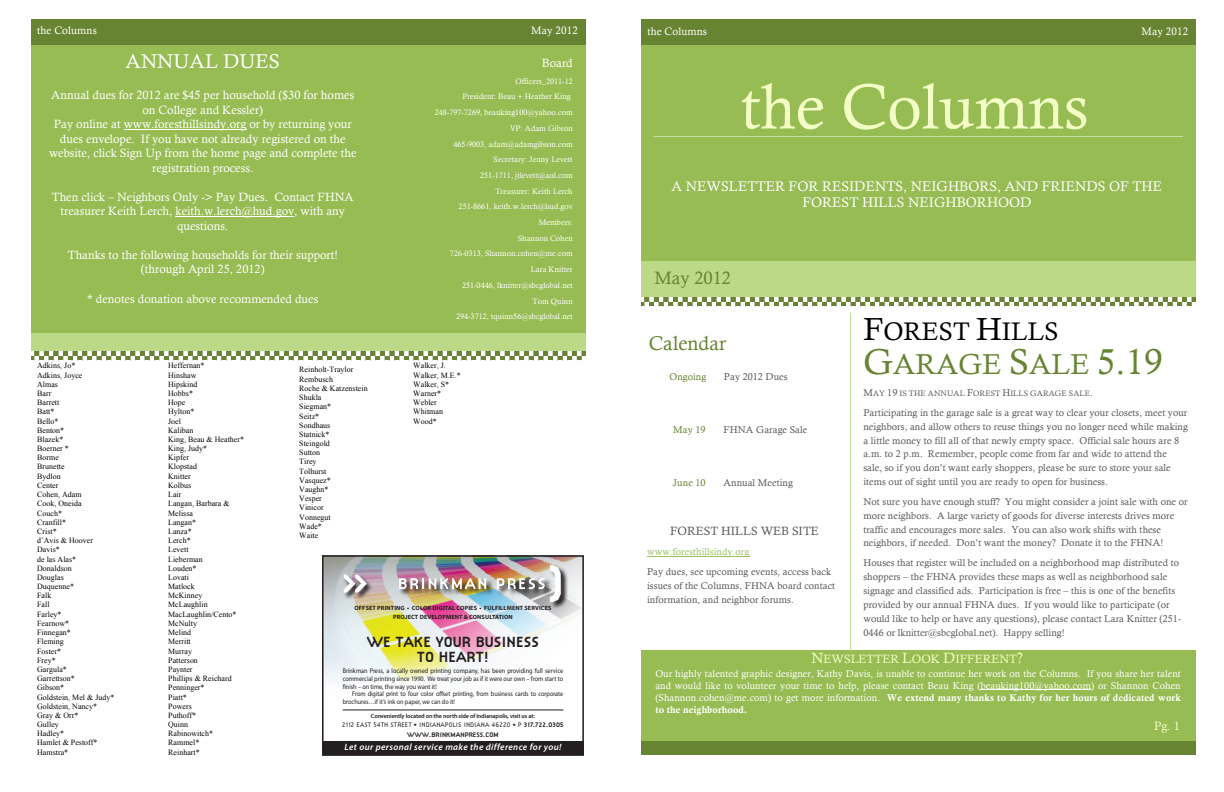
<style>
.page{position:relative;width:1224px;height:792px;background:#fff}
.page>*{position:absolute;margin:0;border:0;box-sizing:border-box;transform-origin:0 0}
.t1{font:63.8px "Calisto";color:#f4ffc6}
.t2{font:28.8px "Calisto";letter-spacing:.005em;color:#668431}
.t3{font:25.4px "Calisto";color:#000}
.t4{font:19.9px "Calisto";letter-spacing:.005em;color:#fff}
.t5{font:19.9px "Calisto";color:#668431}
.t6{font:18px "Calisto";color:#668431}
.t7{font:700 15.3px/15.3px "Citizen";color:#231f20;text-align:center}
.t8{font:13.9px/16.3px "Calisto";letter-spacing:.005em;color:#fff;text-align:center}
.t9{font:12px/14.5px "Calisto";color:#fff;text-align:center}
.t10{font:12px "Calisto";color:#f4ffc6}
.t11{font:12px "Calisto";color:#595959}
.t12{font:10.8px "Calisto";letter-spacing:.01em;color:#fff}
.t13{font:9.8px/13.8px "Calisto";letter-spacing:.01em;color:#595959}
.t14{font:9.8px/12.2px "Calisto";letter-spacing:.01em;color:#fff;text-align:justify}
.t15{font:9.8px "Calisto";letter-spacing:.01em;color:#668431}
.t16{font:italic 600 9.2px "Myriad Pro";letter-spacing:.04em;color:#fff}
.t17{font:7.9px/9.2px "Times New Roman";letter-spacing:.005em;color:#000}
.t18{font:7.9px/15.7px "Calisto";letter-spacing:.005em;color:#fff;text-align:right}
.t19{font:7.9px "Calisto";letter-spacing:.005em;color:#595959}
.t20{font:6.9px "Myriad Pro";color:#231f20;scale:.9 1}
.t21{font:300 6.9px/10px "Citizen";letter-spacing:.005em;color:#231f20;text-align:center}
.t22{font:700 6.1px/8.4px "Myriad Pro";letter-spacing:.02em;color:#231f20;text-align:center}
.t23{font:600 6.1px "Myriad Pro";letter-spacing:-.02em;color:#231f20}
.s1{font-weight:700}
.s2{font-size:31.9px}
.s3{font-size:36px}
.s4{font-size:9.8px}
.s5{font-size:14.9px}
.s6{font-family:"Calis MT Bol"}
.s7{color:#9dc060}
</style>
<div class="page">
<div style="left:641px;top:20px;width:554px;height:25px;background:#668431"></div>
<div style="left:641px;top:45px;width:554px;height:216px;background:#96bc53"></div>
<div style="left:641px;top:261px;width:554px;height:36px;background:#bbd986"></div>
<img style="left:641px;top:297px;width:555px;height:9px">
<div style="left:641px;top:740px;width:555px;height:15px;background:#668431"></div>
<div style="left:641px;top:650px;width:555px;height:90px;background:#96bc53"></div>
<hr style="left:654px;top:136px;width:529px;height:1px;background:#c8dca5">
<hr style="left:850px;top:313px;width:1px;height:338px;background:#bbd986">
<hr style="left:981px;top:689px;width:110px;height:1px;background:#fff">
<hr style="left:647px;top:556px;width:102px;height:1px;background:#9dc060">
<div style="left:31px;top:20px;width:554px;height:25px;background:#668431"></div>
<div style="left:31px;top:45px;width:554px;height:288px;background:#96bc53"></div>
<div style="left:31px;top:333px;width:554px;height:18px;background:#bbd986"></div>
<img style="left:31px;top:351px;width:554px;height:9px">
<hr style="left:124px;top:129px;width:122px;height:1px;background:#fff">
<hr style="left:176px;top:216px;width:118px;height:1px;background:#fff">
<img style="left:322px;top:555px;width:262px;height:200px">
<p class="t12" style="left:37px;top:24px;width:61px">the Columns</p>
<p class="t12" style="left:531px;top:24px;width:48px">May 2012</p>
<p class="t4" style="left:126px;top:49px;width:156px">ANNUAL DUES</p>
<p class="t9" style="left:49px;top:87px;width:309px">Annual dues for 2012 are $45 per household ($30 for homes on College and Kessler)<br>Pay online at www.foresthillsindy.org or by returning your dues envelope. If you have not already registered on the website, click Sign Up from the home page and complete the registration process.</p>
<p class="t9" style="left:52px;top:189px;width:303px">Then click – Neighbors Only -&gt; Pay Dues. Contact FHNA treasurer Keith Lerch, keith.w.lerch@hud.gov, with any questions.</p>
<p class="t9" style="left:68px;top:248px;width:272px">Thanks to the following households for their support! (through April 25, 2012)</p>
<p class="t9" style="left:87px;top:291px;width:233px">* denotes donation above recommended dues</p>
<p class="t9" style="left:542px;top:55px;width:32px">Board</p>
<p class="t18" style="left:435px;top:73px;width:140px">Officers_2011-12<br>President: Beau + Heather King<br>248-797-7269, beauking100@yahoo.com<br>VP: Adam Gibson<br>465-9003, adam@adamgibson.com<br>Secretary: Jenny Levett<br>251-1711, jtlevett@aol.com<br>Treasurer: Keith Lerch<br>251-8661, keith.w.lerch@hud.gov<br>Members:<br>Shannon Cohen<br>726-0313, Shannon.cohen@me.com<br>Lara Knitter<br>251-0446, lknitter@sbcglobal.net<br>Tom Quinn<br>294-3712, tquinn56@sbcglobal.net</p>
<p class="t17" style="left:37px;top:361px;width:79px">Adkins, Jo*<br>Adkins, Joyce<br>Almas<br>Barr<br>Barrett<br>Batt*<br>Bello*<br>Benton*<br>Blazek*<br>Boerner *<br>Borme<br>Brunette<br>Bydlon<br>Center<br>Cohen, Adam<br>Cook, Oneida<br>Couch*<br>Cranfill*<br>Crist*<br>d’Avis &amp; Hoover<br>Davis*<br>de las Alas*<br>Donaldson<br>Douglas<br>Duquenne*<br>Falk<br>Fall<br>Farley*<br>Fearnow*<br>Finnegan*<br>Fleming<br>Foster*<br>Frey*<br>Gargula*<br>Garrettson*<br>Gibson*<br>Goldstein, Mel &amp; Judy*<br>Goldstein, Nancy*<br>Gray &amp; Orr*<br>Gulley<br>Hadley*<br>Hamlet &amp; Pestoff*<br>Hamstra*</p>
<p class="t17" style="left:168px;top:361px;width:77px">Heffernan*<br>Hinshaw<br>Hipskind<br>Hobbs*<br>Hope<br>Hylton*<br>Joel<br>Kaliban<br>King, Beau &amp; Heather*<br>King, Judy*<br>Kipfer<br>Klopstad<br>Knitter<br>Kolbus<br>Lair<br>Langan, Barbara &amp;<br>Melissa<br>Langan*<br>Lanza*<br>Lerch*<br>Levett<br>Lieberman<br>Louden*<br>Lovati<br>Matlock<br>McKinney<br>McLaughlin<br>MacLaughlin/Cento*<br>McNulty<br>Melind<br>Merritt<br>Murray<br>Patterson<br>Paynter<br>Phillips &amp; Reichard<br>Penninger*<br>Piatt*<br>Powers<br>Puthoff*<br>Quinn<br>Rabinowitch*<br>Rammel*<br>Reinhart*</p>
<p class="t17" style="left:299px;top:365px;width:70px">Reinholt-Traylor<br>Rembusch<br>Roche &amp; Katzenstein<br>Shukla<br>Siegman*<br>Seitz*<br>Sondhaus<br>Statnick*<br>Steingold<br>Sutton<br>Tirey<br>Tolhurst<br>Vasquez*<br>Vaughn*<br>Vesper<br>Vinicor<br>Vonnegut<br>Wade*<br>Waite</p>
<p class="t17" style="left:413px;top:361px;width:49px">Walker, J.<br>Walker, M.E.*<br>Walker, S*<br>Warner*<br>Webler<br>Whitman<br>Wood*</p>
<p class="t22" style="left:354px;top:604px;width:198px">OFFSET PRINTING • COLOR DIGITAL COPIES • FULFILLMENT SERVICES<br>PROJECT DEVELOPMENT &amp; CONSULTATION</p>
<p class="t7" style="left:367px;top:634px;width:174px">WE TAKE YOUR BUSINESS<br>TO HEART!</p>
<p class="t20" style="left:343px;top:667px;width:247px">Brinkman Press, a locally owned printing company, has been providing full service</p>
<p class="t20" style="left:343px;top:674px;width:247px">commercial printing since 1990. We treat your job as if it were our own – from start to</p>
<p class="t20" style="left:343px;top:682px;width:106px">finish – on time, the way you want it!</p>
<p class="t20" style="left:352px;top:690px;width:236px">From digital print to four color offset printing, from business cards to corporate</p>
<p class="t20" style="left:343px;top:697px;width:126px">brochures…if it’s ink on paper, we can do it!</p>
<p class="t23" style="left:371px;top:712px;width:165px">Conveniently located on the north side of Indianapolis, visit us at:</p>
<p class="t21" style="left:342px;top:720px;width:223px">2112 EAST 54TH STREET • INDIANAPOLIS INDIANA 46220 • P <span class="s1">317.722.0305<br>WWW.BRINKMANPRESS.COM</span></p>
<p class="t16" style="left:345px;top:741px;width:218px">Let our personal service make the difference for you!</p>
<p class="t12" style="left:647px;top:25px;width:61px">the Columns</p>
<p class="t12" style="left:1141px;top:26px;width:48px">May 2012</p>
<p class="t1" style="left:741px;top:70px;width:349px">the Columns</p>
<p class="t8" style="left:671px;top:178px;width:492px">A NEWSLETTER FOR RESIDENTS, NEIGHBORS, AND FRIENDS OF THE<br>FOREST HILLS NEIGHBORHOOD</p>
<p class="t6" style="left:654px;top:268px;width:78px">May 2012</p>
<p class="t3" style="left:863px;top:316px;width:197px"><span class="s2">F</span>OREST <span class="s2">H</span>ILLS</p>
<p class="t2" style="left:863px;top:347px;width:300px"><span class="s3">G</span>ARAGE <span class="s3">S</span>ALE <span class="s3">5.19</span></p>
<p class="t19" style="left:863px;top:389px;width:231px"><span class="s4">M</span>AY <span class="s4">19</span> IS THE ANNUAL <span class="s4">F</span>OREST <span class="s4">H</span>ILLS GARAGE SALE<span class="s4">.</span></p>
<p class="t13" style="left:863px;top:406px;width:326px">Participating in the garage sale is a great way to clear your closets, meet your neighbors, and allow others to reuse things you no longer need while making a little money to fill all of that newly empty space. Official sale hours are 8 a.m. to 2 p.m. Remember, people come from far and wide to attend the sale, so if you don’t want early shoppers, please be sure to store your sale items out of sight until you are ready to open for business.</p>
<p class="t13" style="left:863px;top:495px;width:326px">Not sure you have enough stuff? You might consider a joint sale with one or more neighbors. A large variety of goods for diverse interests drives more traffic and encourages more sales. You can also work shifts with these neighbors, if needed. Don’t want the money? Donate it to the FHNA!</p>
<p class="t13" style="left:863px;top:556px;width:319px">Houses that register will be included on a neighborhood map distributed to shoppers – the FHNA provides these maps as well as neighborhood sale signage and classified ads. Participation is free – this is one of the benefits provided by our annual FHNA dues. If you would like to participate (or would like to help or have any questions), please contact Lara Knitter (251- 0446 or lknitter@sbcglobal.net). Happy selling!</p>
<p class="t10" style="left:811px;top:652px;width:213px"><span class="s5">N</span>EWSLETTER <span class="s5">L</span>OOK <span class="s5">D</span>IFFERENT<span class="s5">?</span></p>
<p class="t14" style="left:655px;top:667px;width:527px">Our highly talented graphic designer, Kathy Davis, is unable to continue her work on the Columns. If you share her talent and would like to volunteer your time to help, please contact Beau King (beauking100@yahoo.com) or Shannon Cohen (Shannon.cohen@me.com) to get more information. <span class="s6">We extend many thanks to Kathy for her hours of dedicated work to the neighborhood.</span></p>
<p class="t5" style="left:649px;top:332px;width:79px">Calendar</p>
<p class="t15" style="left:669px;top:371px;width:38px">Ongoing</p>
<p class="t13" style="left:724px;top:369px;width:65px">Pay 2012 Dues</p>
<p class="t13" style="left:724px;top:423px;width:85px">FHNA Garage Sale</p>
<p class="t15" style="left:673px;top:424px;width:34px">May 19</p>
<p class="t13" style="left:724px;top:476px;width:71px">Annual Meeting</p>
<p class="t11" style="left:670px;top:524px;width:150px">FOREST HILLS WEB SITE</p>
<p class="t13" style="left:647px;top:542px;width:185px;line-height:19.9px"><span class="s7">www.foresthillsindy.org<br></span>Pay dues, see upcoming events, access back</p>
<p class="t13" style="left:647px;top:579px;width:190px">issues of the Columns, FHNA board contact information, and neighbor forums.</p>
<p class="t15" style="left:673px;top:477px;width:34px">June 10</p>
<p class="t10" style="left:1154px;top:719px;width:27px">Pg. 1</p>
</div>
